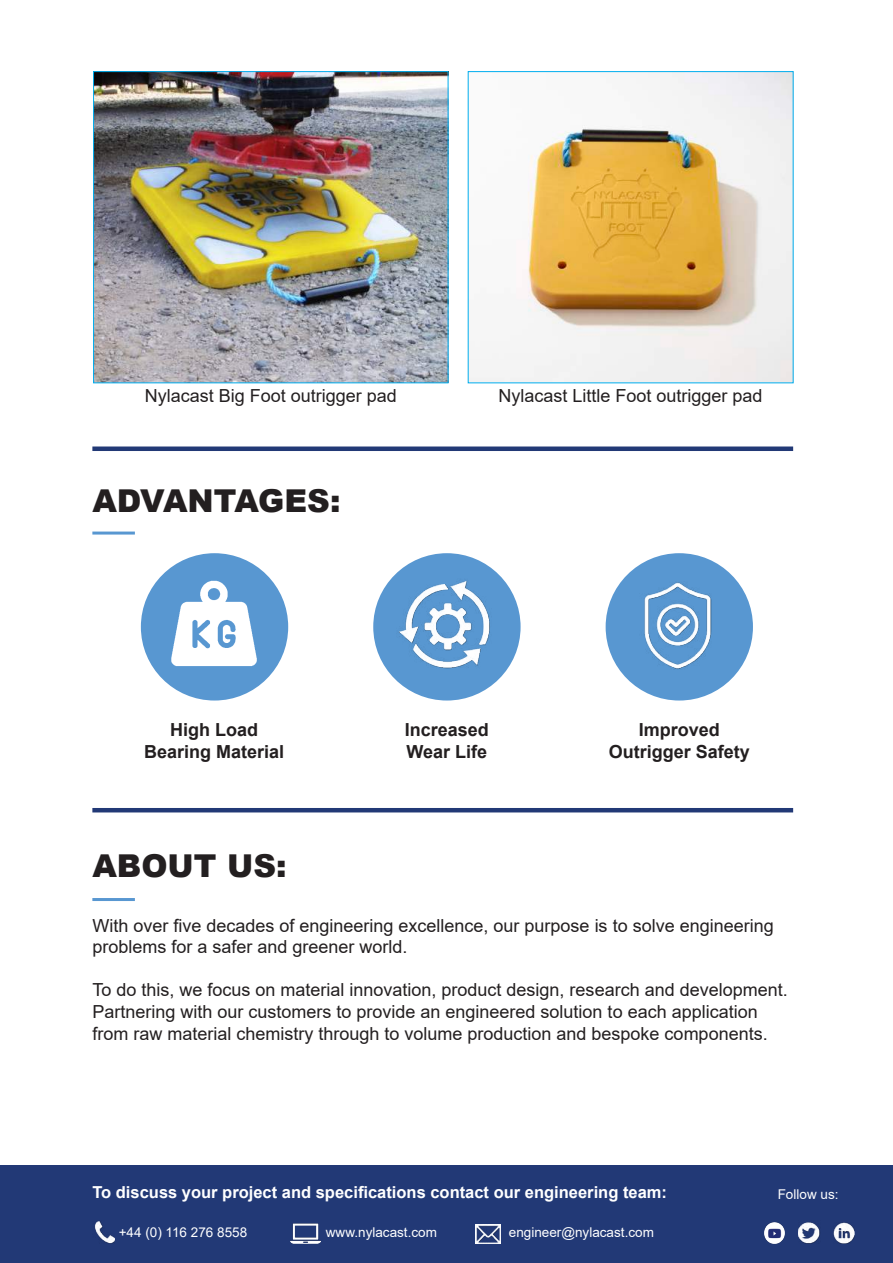
<style>
.page{position:relative;width:893px;height:1263px;background:#fff}
.page>*{position:absolute;margin:0;border:0;box-sizing:border-box;transform-origin:0 0}
.t1{font:900 31.5px "Arial";color:#231f20}
.t2{font:18px/21.6px "Arial";color:#231f20}
.t3{font:700 18px/21.6px "Arial";color:#231f20;text-align:center}
.t4{font:700 16.5px "Arial";color:#fff}
.t5{font:13.5px "Arial";color:#fff}
</style>
<div class="page">
<div style="left:606px;top:553px;width:147px;height:147px;background:#5897d1;border-radius:50%"></div>
<div style="left:373px;top:553px;width:148px;height:147px;background:#5897d1;border-radius:50%"></div>
<div style="left:92px;top:446px;width:701px;height:5px;background:#223976"></div>
<hr style="left:92px;top:808px;width:701px;height:4px;background:#223976">
<div style="left:0;top:1165px;width:893px;height:98px;background:#223976"></div>
<img style="left:95px;top:1221px;width:19px;height:23px">
<img style="left:291px;top:1223px;width:29px;height:21px">
<img style="left:476px;top:1225px;width:24px;height:18px">
<img style="left:798px;top:1222px;width:22px;height:22px">
<img style="left:833px;top:1222px;width:21px;height:22px">
<img style="left:644px;top:582px;width:68px;height:87px">
<img style="left:764px;top:1222px;width:21px;height:22px">
<img style="left:470px;top:73px;width:321px;height:308px">
<img style="left:399px;top:581px;width:91px;height:88px">
<hr style="left:92px;top:531px;width:43px;height:3px;background:#5897d1">
<hr style="left:92px;top:898px;width:43px;height:3px;background:#5897d1">
<img style="left:141px;top:557px;width:148px;height:144px">
<img style="left:95px;top:73px;width:351px;height:308px">
<div style="left:93px;top:71px;width:355px;height:312px;border:1px solid #00aeef"></div>
<p class="t2" style="left:145px;top:385px;width:254px">Nylacast Big Foot outrigger pad</p>
<p class="t2" style="left:498px;top:385px;width:266px">Nylacast Little Foot outrigger pad</p>
<h1 class="t1" style="left:92px;top:477px;width:250px">ADVANTAGES:</h1>
<p class="t3" style="left:144px;top:719px;width:142px">High Load<br>Bearing Material</p>
<p class="t3" style="left:405px;top:719px;width:86px;text-align:left">Increased<br>Wear Life</p>
<p class="t3" style="left:609px;top:719px;width:143px">Improved<br>Outrigger Safety</p>
<h1 class="t1" style="left:92px;top:843px;width:196px">ABOUT US:</h1>
<p class="t2" style="left:92px;top:914px;width:683px">With over five decades of engineering excellence, our purpose is to solve engineering problems for a safer and greener world.</p>
<p class="t2" style="left:92px;top:979px;width:697px">To do this, we focus on material innovation, product design, research and development.<br>Partnering with our customers to provide an engineered solution to each application from raw material chemistry through to volume production and bespoke components.</p>
<p class="t4" style="left:92px;top:1180px;width:576px">To discuss your project and specifications contact our engineering team:</p>
<p class="t5" style="left:119px;top:1222px;width:130px">+44 (0) 116 276 8558</p>
<p class="t5" style="left:326px;top:1222px;width:113px">www.nylacast.com</p>
<p class="t5" style="left:509px;top:1222px;width:147px">engineer@nylacast.com</p>
<p class="t5" style="left:778px;top:1184px;width:62px">Follow us:</p>
</div>
